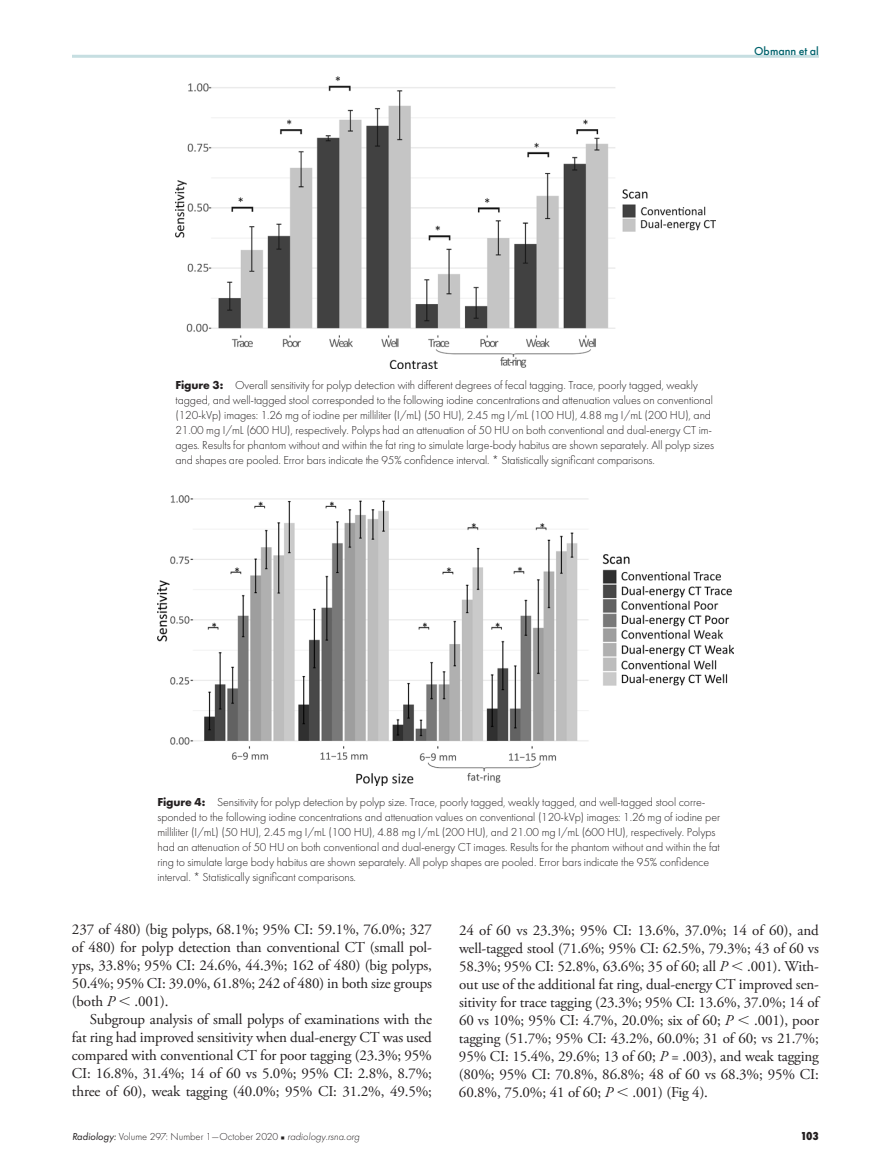
<style>
.page{position:relative;width:891px;height:1175px;background:#fff}
.page>*{position:absolute;margin:0;border:0;box-sizing:border-box;transform-origin:0 0}
.t1{font:15px/18px "Adobe Garamond Pro";letter-spacing:-.01em;color:#231f20;text-align:justify}
.t2{font:300 12px/15px "Futura PT";letter-spacing:-.01em;color:#231f20}
.t3{font:500 12px "Futura PT";color:#00636d}
.t4{font:800 12px "Futura PT Cond";color:#231f20}
.t5{font:300 10.5px "Futura PT";color:#231f20}
.s1{font-weight:700}
.s2{font-style:italic}
.s3{font-family:"Universal Greekwith Math Pi"}
.s4{font-weight:400;font-style:italic}
.s5{font-family:"Universal Newswith Comm Pi";font-weight:400;font-size:6px}
</style>
<div class="page">
<hr style="left:72px;top:55px;width:747px;height:3px;background:#c6dee1">
<img style="left:176px;top:77px;width:539px;height:291px">
<img style="left:158px;top:495px;width:575px;height:290px">
<p class="t3" style="left:754px;top:44px;width:66px">Obmann et al</p>
<p class="t2" style="left:176px;top:378px;width:540px"><span class="s1">Figure 3:</span> Overall sensitivity for polyp detection with different degrees of fecal tagging. Trace, poorly tagged, weakly tagged, and well-tagged stool corresponded to the following iodine concentrations and attenuation values on conventional (120-kVp) images: 1.26 mg of iodine per milliliter (I/mL) (50 HU), 2.45 mg I/mL (100 HU), 4.88 mg I/mL (200 HU), and 21.00 mg I/mL (600 HU), respectively. Polyps had an attenuation of 50 HU on both conventional and dual-energy CT im&shy;ages. Results for phantom without and within the fat ring to simulate large-body habitus are shown separately. All polyp sizes and shapes are pooled. Error bars indicate the 95% confidence interval. * Statistically significant comparisons.</p>
<p class="t2" style="left:158px;top:794px;width:564px"><span class="s1">Figure 4:</span> Sensitivity for polyp detection by polyp size. Trace, poorly tagged, weakly tagged, and well-tagged stool corre&shy;sponded to the following iodine concentrations and attenuation values on conventional (120-kVp) images: 1.26 mg of iodine per milliliter (I/mL) (50 HU), 2.45 mg I/mL (100 HU), 4.88 mg I/mL (200 HU), and 21.00 mg I/mL (600 HU), respectively. Polyps had an attenuation of 50 HU on both conventional and dual-energy CT images. Results for the phantom without and within the fat ring to simulate large body habitus are shown separately. All polyp shapes are pooled. Error bars indicate the 95% confidence interval. * Statistically significant comparisons.</p>
<p class="t1" style="left:72px;top:920px;width:362px">237 of 480) (big polyps, 68.1%; 95% CI: 59.1%, 76.0%; 327 of 480) for polyp detection than conventional CT (small pol&shy;yps, 33.8%; 95% CI: 24.6%, 44.3%; 162 of 480) (big polyps, 50.4%; 95% CI: 39.0%, 61.8%; 242 of 480) in both size groups (both <span class="s2">P</span> <span class="s3">,</span> .001).</p>
<p class="t1" style="left:72px;top:1010px;width:362px;text-indent:18px">Subgroup analysis of small polyps of examinations with the fat ring had improved sensitivity when dual-energy CT was used compared with conventional CT for poor tagging (23.3%; 95% CI: 16.8%, 31.4%; 14 of 60 vs 5.0%; 95% CI: 2.8%, 8.7%; three of 60), weak tagging (40.0%; 95% CI: 31.2%, 49.5%;</p>
<p class="t1" style="left:459px;top:921px;width:362px">24 of 60 vs 23.3%; 95% CI: 13.6%, 37.0%; 14 of 60), and well-tagged stool (71.6%; 95% CI: 62.5%, 79.3%; 43 of 60 vs 58.3%; 95% CI: 52.8%, 63.6%; 35 of 60; all <span class="s2">P</span> <span class="s3">,</span> .001). With&shy;out use of the additional fat ring, dual-energy CT improved sen&shy;sitivity for trace tagging (23.3%; 95% CI: 13.6%, 37.0%; 14 of 60 vs 10%; 95% CI: 4.7%, 20.0%; six of 60; <span class="s2">P</span> <span class="s3">,</span> .001), poor tagging (51.7%; 95% CI: 43.2%, 60.0%; 31 of 60; vs 21.7%; 95% CI: 15.4%, 29.6%; 13 of 60; <span class="s2">P</span> = .003), and weak tagging (80%; 95% CI: 70.8%, 86.8%; 48 of 60 vs 68.3%; 95% CI:<br>60.8%, 75.0%; 41 of 60; <span class="s2">P</span> <span class="s3">,</span> .001) (Fig 4).</p>
<p class="t5" style="left:72px;top:1131px;width:289px"><span class="s4">Radiology:</span> Volume 297: Number 1—October 2020 <span class="s5">n</span> <span class="s2">radiology.rsna.org</span></p>
<p class="t4" style="left:800px;top:1129px;width:20px">103</p>
</div>
